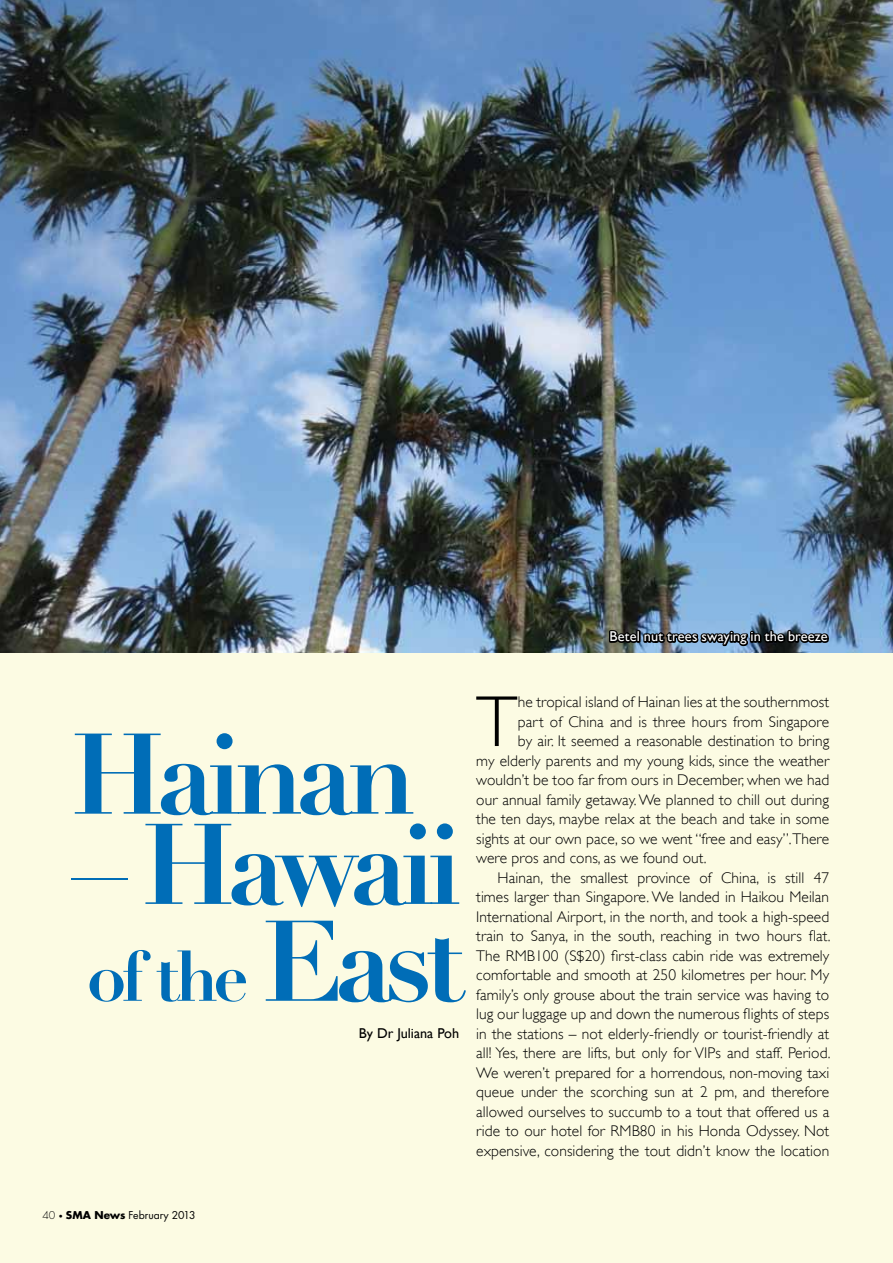
<style>
.page{position:relative;width:893px;height:1263px;background:#fcfbe3}
.page>*{position:absolute;margin:0;border:0;box-sizing:border-box;transform-origin:0 0}
.t1{font:112.5px "Didot LH Bold Os F";letter-spacing:-.075em;color:#006db7}
.t2{font:300 72.6px "Gill Sans";color:#000}
.t3{font:69.75px "Didot LH Bold Os F";color:#006db7}
.t4{font:300 15.45px "Gill Sans";letter-spacing:.005em;color:#000}
.t5{font:14.25px "Gill Sans";letter-spacing:.015em;color:#fff}
.t6{font:14.25px "Gill Sans";color:#000}
.t7{font:10.5px "Futura";color:#000}
.s1{font-size:112.5px}
.s2{font-weight:300}
.s3{font-weight:300;font-size:7.5px}
.s4{font-weight:700}
</style>
<div class="page">
<img style="left:0;top:0;width:893px;height:652px">
<img style="left:604px;top:626px;width:226px;height:23px">
<p class="t5" style="left:609px;top:628px;width:220px">Betel nut trees swaying in the breeze</p>
<h1 class="t1" style="left:71px;top:705px;width:347px">Hainan</h1>
<h1 class="t1" style="left:71px;top:795px;width:392px">– Hawaii</h1>
<h3 class="t3" style="left:87px;top:933px;width:380px">of the <span class="s1">East</span></h3>
<p class="t6" style="left:359px;top:1024px;width:102px">By Dr Juliana Poh</p>
<h2 class="t2" style="left:476px;top:680px;width:43px">T</h2>
<p class="t4" style="left:518px;top:693px;width:313px">he tropical island of Hainan lies at the southernmost</p>
<p class="t4" style="left:518px;top:712px;width:313px">part of China and is three hours from Singapore</p>
<p class="t4" style="left:518px;top:732px;width:313px">by air. It seemed a reasonable destination to bring</p>
<p class="t4" style="left:476px;top:751px;width:354px">my elderly parents and my young kids, since the weather</p>
<p class="t4" style="left:476px;top:771px;width:354px">wouldn’t be too far from ours in December, when we had</p>
<p class="t4" style="left:476px;top:790px;width:354px">our annual family getaway. We planned to chill out during</p>
<p class="t4" style="left:476px;top:810px;width:355px">the ten days, maybe relax at the beach and take in some</p>
<p class="t4" style="left:476px;top:829px;width:354px">sights at our own pace, so we went “free and easy”. There</p>
<p class="t4" style="left:476px;top:849px;width:232px">were pros and cons, as we found out.</p>
<p class="t4" style="left:497px;top:868px;width:333px">Hainan, the smallest province of China, is still 47</p>
<p class="t4" style="left:476px;top:888px;width:354px">times larger than Singapore. We landed in Haikou Meilan</p>
<p class="t4" style="left:476px;top:907px;width:354px">International Airport, in the north, and took a high-speed</p>
<p class="t4" style="left:476px;top:927px;width:356px">train to Sanya, in the south, reaching in two hours flat.</p>
<p class="t4" style="left:476px;top:946px;width:354px">The RMB100 (S$20) first-class cabin ride was extremely</p>
<p class="t4" style="left:476px;top:966px;width:354px">comfortable and smooth at 250 kilometres per hour. My</p>
<p class="t4" style="left:476px;top:985px;width:354px">family’s only grouse about the train service was having to</p>
<p class="t4" style="left:476px;top:1005px;width:354px">lug our luggage up and down the numerous flights of steps</p>
<p class="t4" style="left:476px;top:1024px;width:354px">in the stations – not elderly-friendly or tourist-friendly at</p>
<p class="t4" style="left:476px;top:1044px;width:356px">all! Yes, there are lifts, but only for VIPs and staff. Period.</p>
<p class="t4" style="left:476px;top:1063px;width:354px">We weren’t prepared for a horrendous, non-moving taxi</p>
<p class="t4" style="left:476px;top:1083px;width:354px">queue under the scorching sun at 2 pm, and therefore</p>
<p class="t4" style="left:476px;top:1102px;width:355px">allowed ourselves to succumb to a tout that offered us a</p>
<p class="t4" style="left:476px;top:1122px;width:354px">ride to our hotel for RMB80 in his Honda Odyssey. Not</p>
<p class="t4" style="left:476px;top:1141px;width:354px">expensive, considering the tout didn’t know the location</p>
<p class="t7" style="left:43px;top:1208px;width:155px"><span class="s2">40</span> <span class="s3">•</span> <span class="s4">SMA News</span> February 2013</p>
</div>
